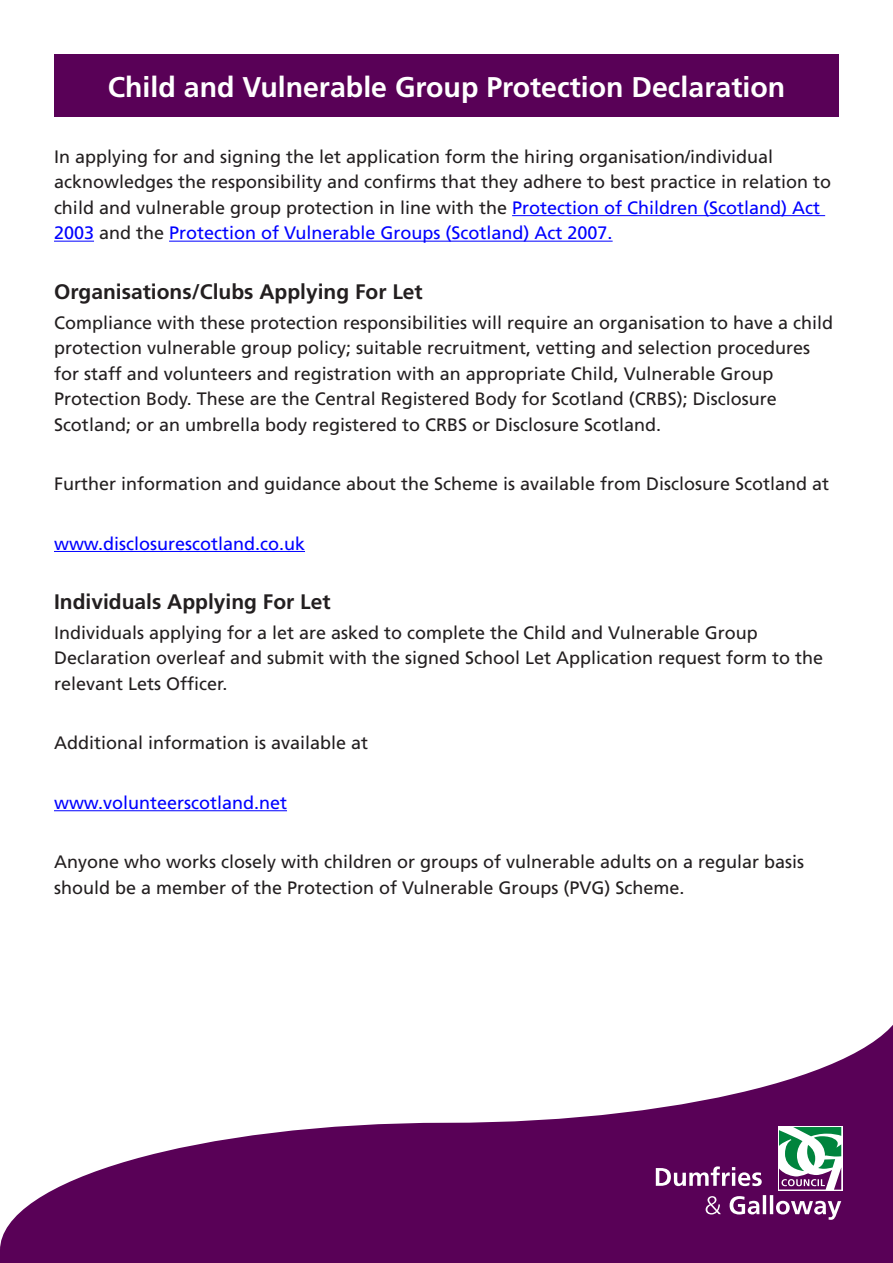
<style>
.page{position:relative;width:893px;height:1263px;background:#fff}
.page>*{position:absolute;margin:0;border:0;box-sizing:border-box;transform-origin:0 0}
.t1{font:700 28.5px "Frutiger";color:#fff}
.t2{font:700 21px "Frutiger";color:#231f20}
.t3{font:18px/25.5px "Frutiger";color:#231f20}
.t4{font:18px "Frutiger";color:#00f}
.s1{color:#00f}
</style>
<div class="page">
<div style="left:54px;top:54px;width:785px;height:63px;background:#590157"></div>
<hr style="left:512px;top:215px;width:313px;height:1px;background:#00f">
<hr style="left:54px;top:241px;width:40px;height:1px;background:#00f">
<hr style="left:169px;top:241px;width:444px;height:1px;background:#00f">
<hr style="left:54px;top:551px;width:251px;height:1px;background:#00f">
<hr style="left:54px;top:810px;width:233px;height:1px;background:#00f">
<svg style="left:0;top:1025px;width:893px;height:238px;fill:#590157"></svg>
<svg style="left:778px;top:1126px;width:64px;height:65px"></svg>
<svg style="left:779px;top:1127px;width:62px;height:62px"></svg>
<svg style="left:656px;top:1166px;width:106px;height:20px"></svg>
<svg style="left:706px;top:1195px;width:135px;height:25px"></svg>
<p class="t1" style="left:108px;top:70px;width:679px">Child and Vulnerable Group Protection Declaration</p>
<p class="t3" style="left:54px;top:144px;width:779px">In applying for and signing the let application form the hiring organisation/individual acknowledges the responsibility and confirms that they adhere to best practice in relation to child and vulnerable group protection in line with the <span class="s1">Protection of Children (Scotland) Act 2003</span> and the <span class="s1">Protection of Vulnerable Groups (Scotland) Act 2007.</span></p>
<p class="t2" style="left:54px;top:279px;width:370px">Organisations/Clubs Applying For Let</p>
<p class="t3" style="left:54px;top:309px;width:781px">Compliance with these protection responsibilities will require an organisation to have a child protection vulnerable group policy; suitable recruitment, vetting and selection procedures for staff and volunteers and registration with an appropriate Child, Vulnerable Group Protection Body. These are the Central Registered Body for Scotland (CRBS); Disclosure Scotland; or an umbrella body registered to CRBS or Disclosure Scotland.</p>
<p class="t3" style="left:54px;top:471px;width:777px">Further information and guidance about the Scheme is available from Disclosure Scotland at</p>
<p class="t4" style="left:54px;top:533px;width:253px">www.disclosurescotland.co.uk</p>
<p class="t2" style="left:54px;top:589px;width:278px">Individuals Applying For Let</p>
<p class="t3" style="left:54px;top:620px;width:771px">Individuals applying for a let are asked to complete the Child and Vulnerable Group<br>Declaration overleaf and submit with the signed School Let Application request form to the relevant Lets Officer.</p>
<p class="t3" style="left:54px;top:730px;width:316px">Additional information is available at</p>
<p class="t4" style="left:54px;top:792px;width:235px">www.volunteerscotland.net</p>
<p class="t3" style="left:54px;top:849px;width:752px">Anyone who works closely with children or groups of vulnerable adults on a regular basis should be a member of the Protection of Vulnerable Groups (PVG) Scheme.</p>
</div>
